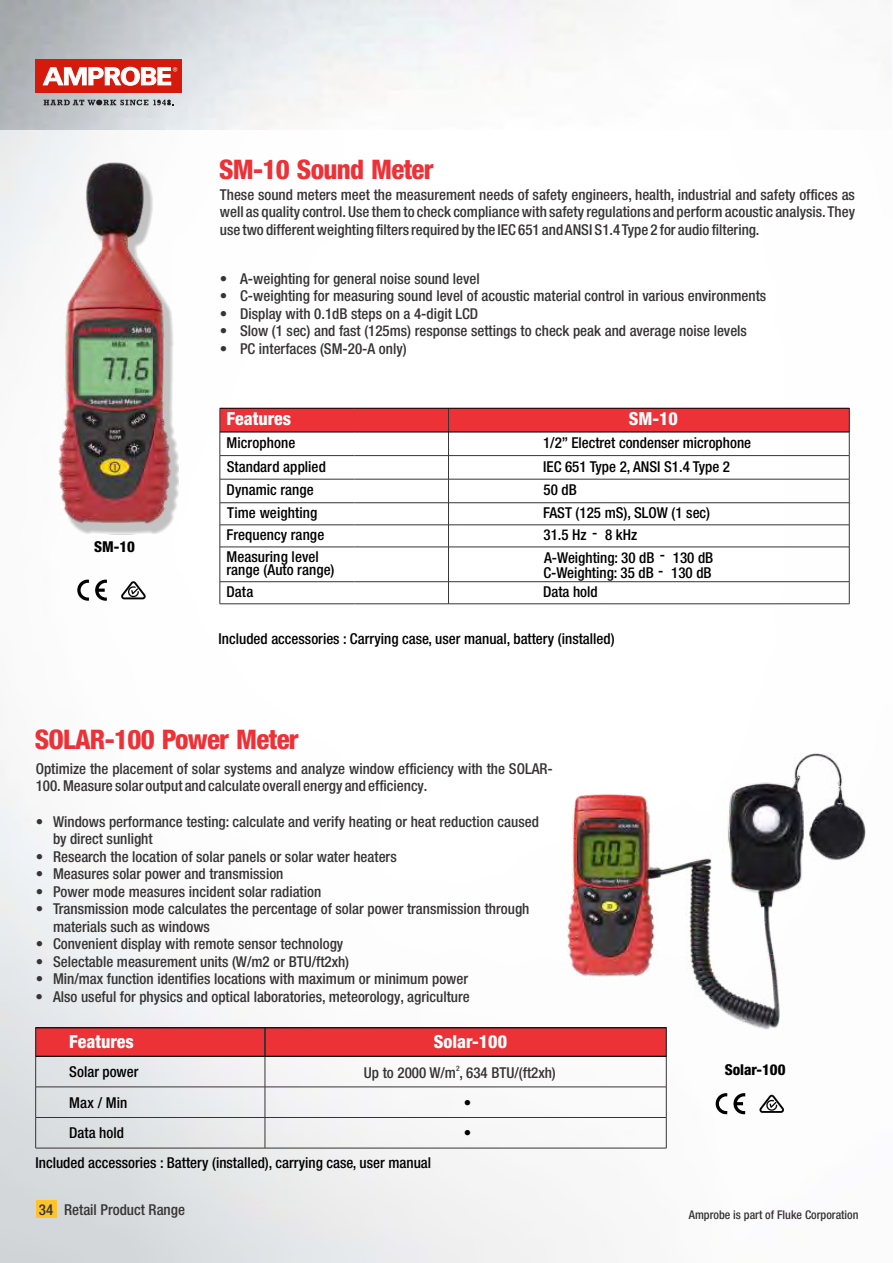
<style>
.page{position:relative;width:893px;height:1263px;background:#fff}
.page>*{position:absolute;margin:0;border:0;box-sizing:border-box;transform-origin:0 0}
.t1{font:800 condensed 27px "Helvetica Neue LT Pro";letter-spacing:-.025em;color:#ec3137}
.t2{font:800 condensed 18px "Helvetica Neue LT Pro";color:#fff}
.t3{font:500 condensed 15px/17.5px "Helvetica Neue LT Pro";color:#373435}
.t4{font:500 condensed 15px/22.8px "Helvetica Neue LT Pro";color:#000}
.t5{font:800 condensed 15px "Helvetica Neue LT Pro";color:#000}
.t6{font:500 condensed 12px "Helvetica Neue LT Pro";color:#373435}
.t7{font:500 condensed 7.5px "Helvetica Neue LT Pro";color:#373435}
</style>
<div class="page">
<img style="left:0;top:129px;width:866px;height:1134px">
<img style="left:0;top:0;width:598px;height:129px">
<div style="left:36px;top:60px;width:146px;height:33px;background:#d51a0b"></div>
<svg style="left:42px;top:67px;width:135px;height:19px"></svg>
<svg style="left:44px;top:100px;width:130px;height:5px"></svg>
<div style="left:220px;top:408px;width:629px;height:24px;background:#ec3137"></div>
<svg style="left:849px;top:408px;width:1px;height:139px"></svg>
<hr style="left:849px;top:547px;width:1px;height:35px;background:#373435">
<hr style="left:220px;top:408px;width:135px;height:1px;background:#000">
<hr style="left:355px;top:408px;width:247px;height:1px;background:#000">
<hr style="left:602px;top:408px;width:247px;height:1px;background:#000">
<hr style="left:220px;top:432px;width:135px;height:1px;background:#000">
<hr style="left:355px;top:432px;width:247px;height:1px;background:#000">
<hr style="left:602px;top:432px;width:247px;height:1px;background:#000">
<hr style="left:220px;top:455px;width:135px;height:1px;background:#373435">
<hr style="left:355px;top:455px;width:247px;height:1px;background:#373435">
<hr style="left:602px;top:455px;width:247px;height:1px;background:#373435">
<hr style="left:220px;top:479px;width:135px;height:1px;background:#373435">
<hr style="left:355px;top:479px;width:247px;height:1px;background:#373435">
<hr style="left:602px;top:479px;width:247px;height:1px;background:#373435">
<hr style="left:220px;top:502px;width:135px;height:1px;background:#373435">
<hr style="left:355px;top:502px;width:247px;height:1px;background:#373435">
<hr style="left:602px;top:502px;width:247px;height:1px;background:#373435">
<svg style="left:219px;top:408px;width:1px;height:139px"></svg>
<hr style="left:220px;top:524px;width:135px;height:1px;background:#373435">
<svg style="left:448px;top:408px;width:1px;height:138px"></svg>
<hr style="left:355px;top:524px;width:247px;height:1px;background:#373435">
<hr style="left:602px;top:524px;width:247px;height:1px;background:#373435">
<hr style="left:219px;top:547px;width:1px;height:35px;background:#373435">
<hr style="left:220px;top:546px;width:135px;height:1px;background:#373435">
<hr style="left:448px;top:547px;width:1px;height:35px;background:#373435">
<hr style="left:355px;top:546px;width:247px;height:1px;background:#373435">
<hr style="left:602px;top:546px;width:247px;height:1px;background:#373435">
<svg style="left:219px;top:582px;width:1px;height:22px"></svg>
<hr style="left:220px;top:581px;width:135px;height:1px;background:#373435">
<svg style="left:448px;top:582px;width:1px;height:21px"></svg>
<hr style="left:355px;top:581px;width:247px;height:1px;background:#373435">
<hr style="left:602px;top:581px;width:247px;height:1px;background:#373435">
<svg style="left:849px;top:582px;width:1px;height:22px"></svg>
<hr style="left:220px;top:603px;width:135px;height:1px;background:#373435">
<hr style="left:355px;top:603px;width:247px;height:1px;background:#373435">
<hr style="left:602px;top:603px;width:247px;height:1px;background:#373435">
<svg style="left:95px;top:580px;width:12px;height:21px"></svg>
<svg style="left:77px;top:580px;width:12px;height:21px"></svg>
<svg style="left:121px;top:581px;width:25px;height:18px"></svg>
<svg style="left:35px;top:1027px;width:632px;height:29px;background:#e22f35"></svg>
<hr style="left:265px;top:1027px;width:401px;height:1px;background:#000">
<hr style="left:35px;top:1056px;width:1px;height:31px;background:#373435">
<hr style="left:36px;top:1056px;width:229px;height:1px;background:#000">
<hr style="left:265px;top:1056px;width:1px;height:31px;background:#373435">
<hr style="left:666px;top:1056px;width:1px;height:31px;background:#373435">
<hr style="left:265px;top:1056px;width:401px;height:1px;background:#000">
<hr style="left:35px;top:1087px;width:1px;height:30px;background:#373435">
<hr style="left:36px;top:1086px;width:229px;height:1px;background:#373435">
<hr style="left:265px;top:1087px;width:1px;height:30px;background:#373435">
<hr style="left:666px;top:1087px;width:1px;height:30px;background:#373435">
<hr style="left:35px;top:1117px;width:1px;height:31px;background:#373435">
<hr style="left:36px;top:1117px;width:229px;height:1px;background:#373435">
<hr style="left:36px;top:1148px;width:229px;height:1px;background:#373435">
<hr style="left:265px;top:1117px;width:1px;height:31px;background:#373435">
<hr style="left:666px;top:1117px;width:1px;height:31px;background:#373435">
<hr style="left:265px;top:1117px;width:401px;height:1px;background:#373435">
<hr style="left:265px;top:1148px;width:401px;height:1px;background:#373435">
<svg style="left:733px;top:1093px;width:12px;height:21px"></svg>
<svg style="left:716px;top:1093px;width:11px;height:21px"></svg>
<svg style="left:759px;top:1094px;width:25px;height:19px"></svg>
<hr style="left:265px;top:1086px;width:401px;height:1px;background:#373435">
<div style="left:63px;top:170px;width:116px;height:364px;background:#373435;opacity:.29"></div>
<img style="left:58px;top:163px;width:113px;height:361px">
<img style="left:568px;top:754px;width:297px;height:275px">
<div style="left:36px;top:1200px;width:20px;height:17px;background:#fdc32b"></div>
<h1 class="t1" style="left:219px;top:159px;width:216px">SM-10 Sound Meter</h1>
<p class="t5" style="left:94px;top:541px;width:42px">SM-10</p>
<p class="t3" style="left:220px;top:188px;width:637px;text-align:justify">These sound meters meet the measurement needs of safety engineers, health, industrial and safety offices as well as quality control. Use them to check compliance with safety regulations and perform acoustic analysis. They use two different weighting filters required by the IEC 651 and ANSI S1.4 Type 2 for audio filtering.</p>
<p class="t3" style="left:220px;top:272px;width:262px">• A-weighting for general noise sound level</p>
<p class="t3" style="left:220px;top:289px;width:548px">• C-weighting for measuring sound level of acoustic material control in various environments</p>
<p class="t3" style="left:220px;top:307px;width:260px">• Display with 0.1dB steps on a 4-digit LCD</p>
<p class="t3" style="left:220px;top:324px;width:529px">• Slow (1 sec) and fast (125ms) response settings to check peak and average noise levels</p>
<p class="t3" style="left:220px;top:342px;width:188px">• PC interfaces (SM-20-A only)</p>
<p class="t2" style="left:226px;top:412px;width:66px">Features</p>
<p class="t2" style="left:629px;top:412px;width:51px">SM-10</p>
<p class="t4" style="left:226px;top:433px;width:101px">Microphone<br>Standard applied<br>Dynamic range<br>Time weighting<br>Frequency range<br>Measuring level</p>
<p class="t4" style="left:226px;top:561px;width:109px;line-height:21.9px">range (Auto range)<br>Data</p>
<p class="t4" style="left:543px;top:433px;width:210px">1/2” Electret condenser microphone<br>IEC 651 Type 2, ANSI S1.4 Type 2<br>50 dB<br>FAST (125 mS), SLOW (1 sec)<br>31.5 Hz 8 kHz</p>
<p class="t4" style="left:544px;top:522px;width:171px;line-height:25.2px;text-indent:48px">-<br>A-Weighting: 30 dB 130 dB</p>
<p class="t4" style="left:543px;top:548px;width:170px;line-height:17.7px;text-indent:116px">-<br>C-Weighting: 35 dB 130 dB</p>
<p class="t4" style="left:658px;top:561px;width:7px">-</p>
<p class="t4" style="left:543px;top:582px;width:56px">Data hold</p>
<p class="t4" style="left:219px;top:629px;width:397px">Included accessories : Carrying case, user manual, battery (installed)</p>
<h1 class="t1" style="left:35px;top:730px;width:266px">SOLAR-100 Power Meter</h1>
<p class="t3" style="left:36px;top:762px;width:519px">Optimize the placement of solar systems and analyze window efficiency with the SOLAR-<br>100. Measure solar output and calculate overall energy and efficiency.</p>
<p class="t3" style="left:53px;top:814px;width:487px;text-indent:-17px">• Windows performance testing: calculate and verify heating or heat reduction caused by direct sunlight</p>
<p class="t3" style="left:36px;top:849px;width:363px">• Research the location of solar panels or solar water heaters</p>
<p class="t3" style="left:36px;top:867px;width:249px">• Measures solar power and transmission</p>
<p class="t3" style="left:36px;top:885px;width:287px">• Power mode measures incident solar radiation</p>
<p class="t3" style="left:53px;top:902px;width:478px;text-indent:-17px">• Transmission mode calculates the percentage of solar power transmission through materials such as windows</p>
<p class="t3" style="left:36px;top:937px;width:309px">• Convenient display with remote sensor technology</p>
<p class="t3" style="left:36px;top:955px;width:315px">• Selectable measurement units (W/m2 or BTU/ft2xh)</p>
<p class="t3" style="left:36px;top:972px;width:434px">• Min/max function identifies locations with maximum or minimum power</p>
<p class="t3" style="left:36px;top:990px;width:435px">• Also useful for physics and optical laboratories, meteorology, agriculture</p>
<p class="t2" style="left:69px;top:1035px;width:66px">Features</p>
<p class="t2" style="left:434px;top:1035px;width:75px">Solar-100</p>
<p class="t4" style="left:69px;top:1059px;width:71px;line-height:30.6px">Solar power<br>Max / Min</p>
<p class="t7" style="left:456px;top:1066px;width:5px">2</p>
<p class="t3" style="left:364px;top:1066px;width:193px">Up to 2000 W/m , 634 BTU/(ft2xh)</p>
<p class="t4" style="left:464px;top:1093px;width:9px">•</p>
<p class="t4" style="left:69px;top:1124px;width:57px">Data hold</p>
<p class="t4" style="left:464px;top:1124px;width:9px">•</p>
<p class="t4" style="left:36px;top:1154px;width:397px">Included accessories : Battery (installed), carrying case, user manual</p>
<p class="t3" style="left:39px;top:1202px;width:147px">34 Retail Product Range</p>
<p class="t5" style="left:725px;top:1064px;width:62px">Solar-100</p>
<p class="t6" style="left:689px;top:1211px;width:171px">Amprobe is part of Fluke Corporation</p>
</div>
